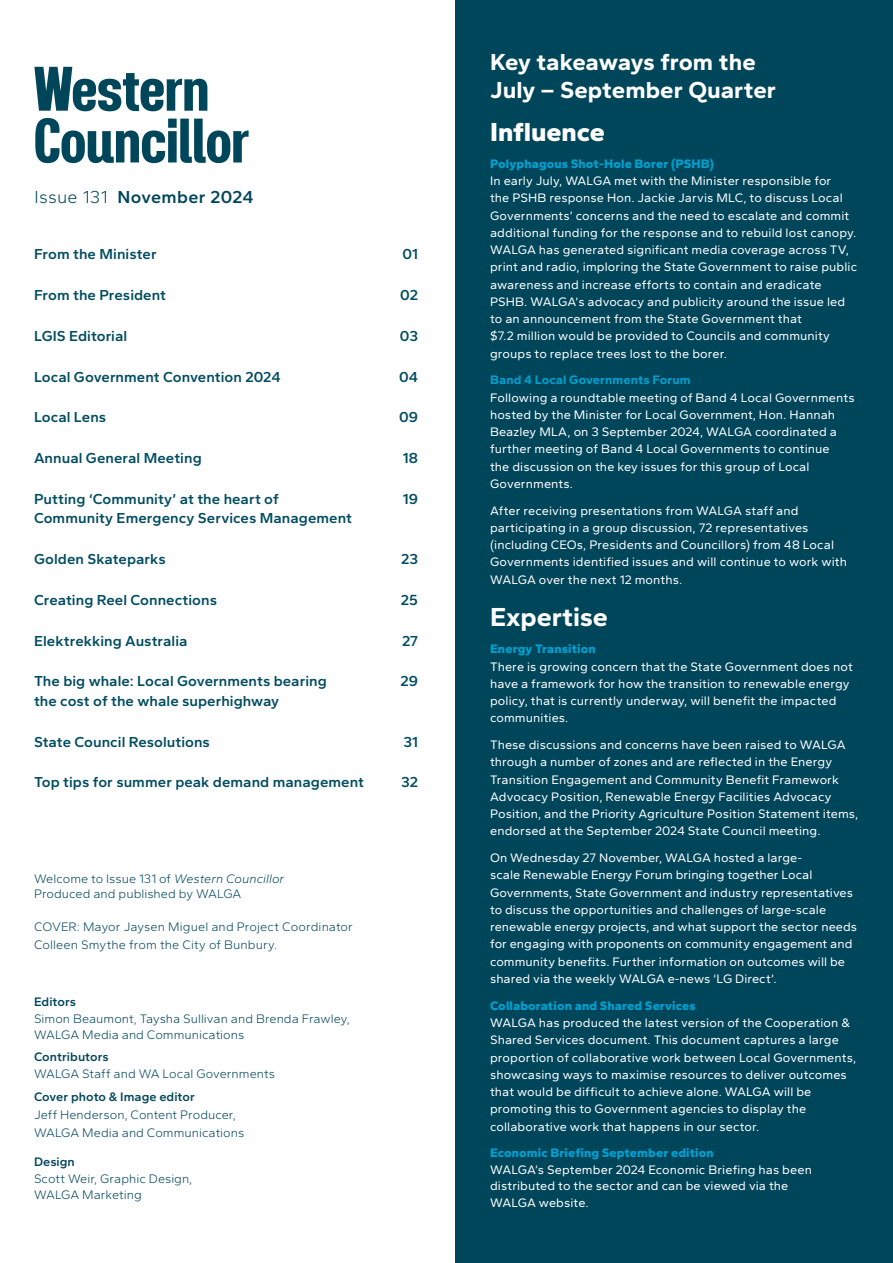
<style>
.page{position:relative;width:893px;height:1263px;background:#fff}
.page>*{position:absolute;margin:0;border:0;box-sizing:border-box;transform-origin:0 0}
.t1{font:700 62.7px/51.8px "Kitchakan";letter-spacing:-.01em;color:#00465b}
.t2{font:800 27px "Gantari";letter-spacing:-.005em;color:#fff}
.t3{font:700 27px "Gantari";letter-spacing:-.005em;color:#fff}
.t4{font:700 24px/28.5px "Gantari";color:#fff}
.t5{font:600 18px "Gantari";letter-spacing:.02em;color:#00465b}
.t6{font:600 15px "Gantari";letter-spacing:.005em;color:#004c61}
.t7{font:12.75px/17.2px "Gantari";letter-spacing:.005em;color:#fff}
.t8{font:300 12.75px/18px "Gantari";color:#00465b}
.t9{font:800 12.75px "Gantari";letter-spacing:.01em;color:#00a0cf}
.t10{font:600 12.75px "Gantari";letter-spacing:.005em;color:#00465b}
.t11{font:700 12.75px "Gantari";letter-spacing:.01em;color:#00a0cf}
.s1{font-weight:300}
.s2{font-style:italic}
</style>
<div class="page">
<div style="left:456px;top:0;width:437px;height:1263px;background:#00465b"></div>
<h1 class="t1" style="left:34px;top:69px;width:217px">Western<br>Councillor</h1>
<h3 class="t5" style="left:34px;top:186px;width:221px"><span class="s1">Issue 131</span> November 2024</h3>
<p class="t6" style="left:34px;top:245px;width:124px">From the Minister</p>
<p class="t6" style="left:403px;top:245px;width:17px">01</p>
<p class="t6" style="left:34px;top:285px;width:134px">From the President</p>
<p class="t6" style="left:400px;top:285px;width:19px">02</p>
<p class="t6" style="left:34px;top:326px;width:95px">LGIS Editorial</p>
<p class="t6" style="left:400px;top:326px;width:20px">03</p>
<p class="t6" style="left:34px;top:367px;width:248px">Local Government Convention 2024</p>
<p class="t6" style="left:399px;top:367px;width:20px">04</p>
<p class="t6" style="left:34px;top:408px;width:74px">Local Lens</p>
<p class="t6" style="left:399px;top:408px;width:20px">09</p>
<p class="t6" style="left:34px;top:448px;width:169px">Annual General Meeting</p>
<p class="t6" style="left:403px;top:448px;width:17px">18</p>
<p class="t6" style="left:34px;top:489px;width:246px">Putting ‘Community’ at the heart of</p>
<p class="t6" style="left:403px;top:489px;width:17px">19</p>
<p class="t6" style="left:34px;top:509px;width:320px">Community Emergency Services Management</p>
<p class="t6" style="left:34px;top:549px;width:133px">Golden Skateparks</p>
<p class="t6" style="left:401px;top:549px;width:18px">23</p>
<p class="t6" style="left:34px;top:590px;width:185px">Creating Reel Connections</p>
<p class="t6" style="left:401px;top:590px;width:19px">25</p>
<p class="t6" style="left:34px;top:631px;width:155px">Elektrekking Australia</p>
<p class="t6" style="left:402px;top:631px;width:18px">27</p>
<p class="t6" style="left:34px;top:672px;width:294px">The big whale: Local Governments bearing</p>
<p class="t6" style="left:400px;top:672px;width:19px">29</p>
<p class="t6" style="left:34px;top:691px;width:247px">the cost of the whale superhighway</p>
<p class="t6" style="left:34px;top:732px;width:177px">State Council Resolutions</p>
<p class="t6" style="left:403px;top:732px;width:16px">31</p>
<p class="t6" style="left:34px;top:773px;width:332px">Top tips for summer peak demand management</p>
<p class="t6" style="left:401px;top:773px;width:18px">32</p>
<p class="t8" style="left:34px;top:871px;width:252px;line-height:15px">Welcome to Issue 131 of <span class="s2">Western Councillor<br></span>Produced and published by WALGA</p>
<p class="t8" style="left:34px;top:918px;width:320px">COVER: Mayor Jaysen Miguel and Project Coordinator<br>Colleen Smythe from the City of Bunbury.</p>
<p class="t10" style="left:34px;top:994px;width:44px">Editors</p>
<p class="t8" style="left:34px;top:1010px;width:317px;line-height:16.5px">Simon Beaumont, Taysha Sullivan and Brenda Frawley,<br>WALGA Media and Communications</p>
<p class="t10" style="left:34px;top:1049px;width:76px">Contributors</p>
<p class="t8" style="left:34px;top:1064px;width:243px">WALGA Staff and WA Local Governments</p>
<p class="t10" style="left:34px;top:1088px;width:162px">Cover photo &amp; Image editor</p>
<p class="t8" style="left:34px;top:1105px;width:212px">Jeff Henderson, Content Producer,<br>WALGA Media and Communications</p>
<p class="t10" style="left:34px;top:1154px;width:42px">Design</p>
<p class="t8" style="left:34px;top:1170px;width:160px;line-height:16.5px">Scott Weir, Graphic Design,<br>WALGA Marketing</p>
<h3 class="t4" style="left:490px;top:47px;width:287px">Key takeaways from the<br>July – September Quarter</h3>
<h2 class="t2" style="left:490px;top:115px;width:116px">Influence</h2>
<p class="t9" style="left:490px;top:155px;width:225px">Polyphagous Shot-Hole Borer (PSHB)</p>
<p class="t7" style="left:490px;top:172px;width:369px">In early July, WALGA met with the Minister responsible for<br>the PSHB response Hon. Jackie Jarvis MLC, to discuss Local Governments’ concerns and the need to escalate and commit additional funding for the response and to rebuild lost canopy.<br>WALGA has generated significant media coverage across TV, print and radio, imploring the State Government to raise public awareness and increase efforts to contain and eradicate PSHB. WALGA’s advocacy and publicity around the issue led to an announcement from the State Government that<br>$7.2 million would be provided to Councils and community groups to replace trees lost to the borer.</p>
<p class="t11" style="left:490px;top:372px;width:202px">Band 4 Local Governments Forum</p>
<p class="t7" style="left:490px;top:388px;width:366px">Following a roundtable meeting of Band 4 Local Governments hosted by the Minister for Local Government, Hon. Hannah Beazley MLA, on 3 September 2024, WALGA coordinated a further meeting of Band 4 Local Governments to continue<br>the discussion on the key issues for this group of Local Governments.</p>
<p class="t7" style="left:490px;top:501px;width:358px">After receiving presentations from WALGA staff and participating in a group discussion, 72 representatives (including CEOs, Presidents and Councillors) from 48 Local Governments identified issues and will continue to work with WALGA over the next 12 months.</p>
<h2 class="t3" style="left:490px;top:600px;width:119px">Expertise</h2>
<p class="t9" style="left:490px;top:641px;width:107px">Energy Transition</p>
<p class="t7" style="left:490px;top:657px;width:364px">There is growing concern that the State Government does not have a framework for how the transition to renewable energy policy, that is currently underway, will benefit the impacted communities.</p>
<p class="t7" style="left:490px;top:736px;width:370px">These discussions and concerns have been raised to WALGA through a number of zones and are reflected in the Energy Transition Engagement and Community Benefit Framework Advocacy Position, Renewable Energy Facilities Advocacy Position, and the Priority Agriculture Position Statement items, endorsed at the September 2024 State Council meeting.</p>
<p class="t7" style="left:490px;top:849px;width:368px">On Wednesday 27 November, WALGA hosted a large-<br>scale Renewable Energy Forum bringing together Local Governments, State Government and industry representatives to discuss the opportunities and challenges of large-scale renewable energy projects, and what support the sector needs for engaging with proponents on community engagement and community benefits. Further information on outcomes will be shared via the weekly WALGA e-news ‘LG Direct’.</p>
<p class="t9" style="left:490px;top:997px;width:207px">Collaboration and Shared Services</p>
<p class="t7" style="left:490px;top:1014px;width:368px">WALGA has produced the latest version of the Cooperation &amp; Shared Services document. This document captures a large proportion of collaborative work between Local Governments, showcasing ways to maximise resources to deliver outcomes that would be difficult to achieve alone. WALGA will be promoting this to Government agencies to display the collaborative work that happens in our sector.</p>
<p class="t9" style="left:490px;top:1145px;width:225px">Economic Briefing September edition</p>
<p class="t7" style="left:490px;top:1161px;width:323px;line-height:16.5px">WALGA’s September 2024 Economic Briefing has been distributed to the sector and can be viewed via the<br>WALGA website.</p>
</div>
